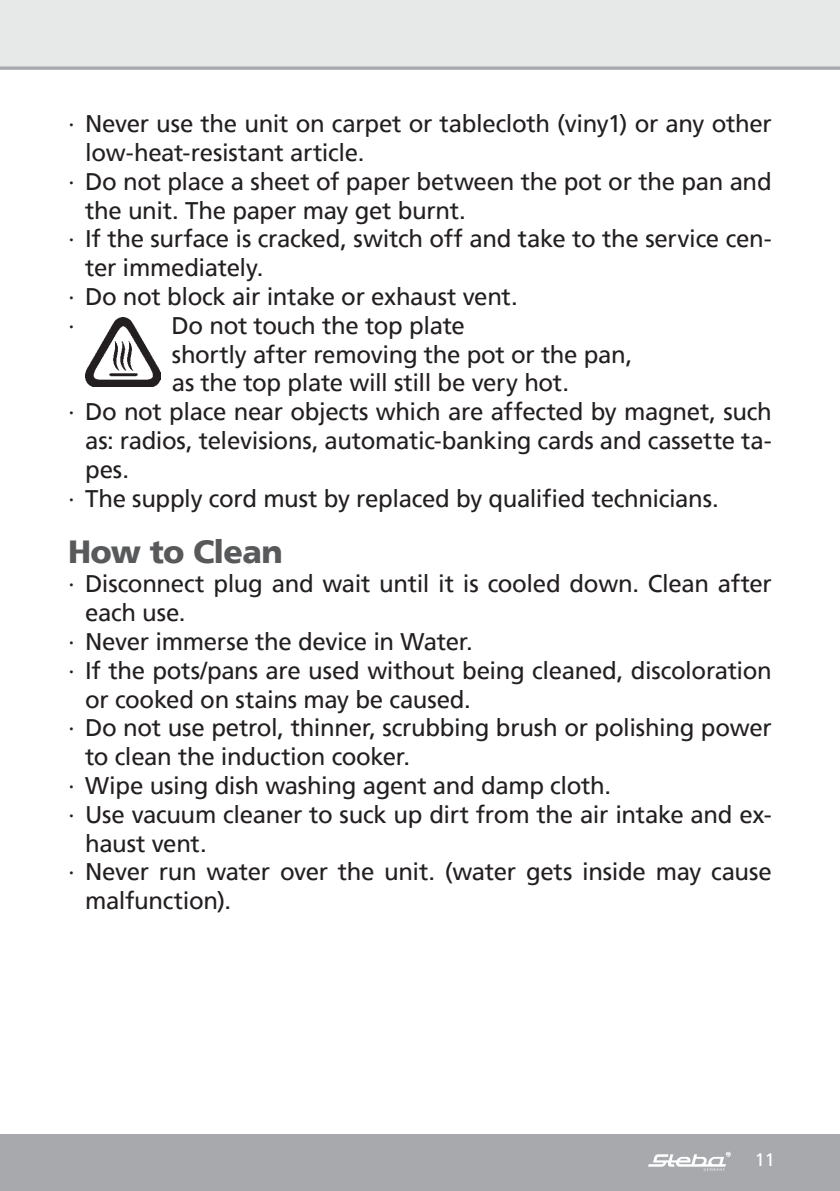
<style>
.page{position:relative;width:840px;height:1191px;background:#fff}
.page>*{position:absolute;margin:0;border:0;box-sizing:border-box;transform-origin:0 0}
.t1{font:900 32px "Frutiger";letter-spacing:-.025em;color:#58595b}
.t2{font:24px "Frutiger";letter-spacing:-.015em;color:#231f20}
.t3{font:18px "Frutiger";color:#fff}
</style>
<div class="page">
<div style="left:0;top:0;width:839px;height:68px;background:#e7e8e8"></div>
<div style="left:0;top:1134px;width:839px;height:57px;background:#a7a9ac"></div>
<svg style="left:648px;top:1151px;width:82px;height:19px"></svg>
<svg style="left:0;top:66px;width:839px;height:4px;background:#b2b4b7"></svg>
<img style="left:85px;top:318px;width:75px;height:68px">
<p class="t2" style="left:68px;top:110px;width:704px">∙ Never use the unit on carpet or tablecloth (viny1) or any other</p>
<p class="t2" style="left:85px;top:138px;width:280px">low-heat-resistant article.</p>
<p class="t2" style="left:68px;top:167px;width:704px">∙ Do not place a sheet of paper between the pot or the pan and</p>
<p class="t2" style="left:85px;top:196px;width:382px">the unit. The paper may get burnt.</p>
<p class="t2" style="left:68px;top:225px;width:705px">∙ If the surface is cracked, switch off and take to the service cen-</p>
<p class="t2" style="left:85px;top:254px;width:180px">ter immediately.</p>
<p class="t2" style="left:68px;top:282px;width:451px">∙ Do not block air intake or exhaust vent.</p>
<p class="t2" style="left:68px;top:311px;width:8px">∙</p>
<p class="t2" style="left:171px;top:311px;width:295px">Do not touch the top plate</p>
<p class="t2" style="left:172px;top:340px;width:462px">shortly after removing the pot or the pan,</p>
<p class="t2" style="left:172px;top:369px;width:398px">as the top plate will still be very hot.</p>
<p class="t2" style="left:68px;top:398px;width:705px">∙ Do not place near objects which are affected by magnet, such</p>
<p class="t2" style="left:85px;top:426px;width:687px">as: radios, televisions, automatic-banking cards and cassette ta-</p>
<p class="t2" style="left:85px;top:455px;width:45px">pes.</p>
<p class="t2" style="left:68px;top:484px;width:651px">∙ The supply cord must by replaced by qualified technicians.</p>
<h1 class="t1" style="left:68px;top:533px;width:216px">How to Clean</h1>
<p class="t2" style="left:68px;top:570px;width:705px">∙ Disconnect plug and wait until it is cooled down. Clean after</p>
<p class="t2" style="left:85px;top:598px;width:102px">each use.</p>
<p class="t2" style="left:68px;top:627px;width:406px">∙ Never immerse the device in Water.</p>
<p class="t2" style="left:68px;top:656px;width:705px">∙ If the pots/pans are used without being cleaned, discoloration</p>
<p class="t2" style="left:85px;top:685px;width:387px">or cooked on stains may be caused.</p>
<p class="t2" style="left:68px;top:714px;width:704px">∙ Do not use petrol, thinner, scrubbing brush or polishing power</p>
<p class="t2" style="left:85px;top:742px;width:326px">to clean the induction cooker.</p>
<p class="t2" style="left:68px;top:771px;width:544px">∙ Wipe using dish washing agent and damp cloth.</p>
<p class="t2" style="left:68px;top:800px;width:705px">∙ Use vacuum cleaner to suck up dirt from the air intake and ex-</p>
<p class="t2" style="left:85px;top:829px;width:123px">haust vent.</p>
<p class="t2" style="left:68px;top:858px;width:704px">∙ Never run water over the unit. (water gets inside may cause</p>
<p class="t2" style="left:85px;top:886px;width:147px">malfunction).</p>
<p class="t3" style="left:754px;top:1149px;width:22px">11</p>
</div>
